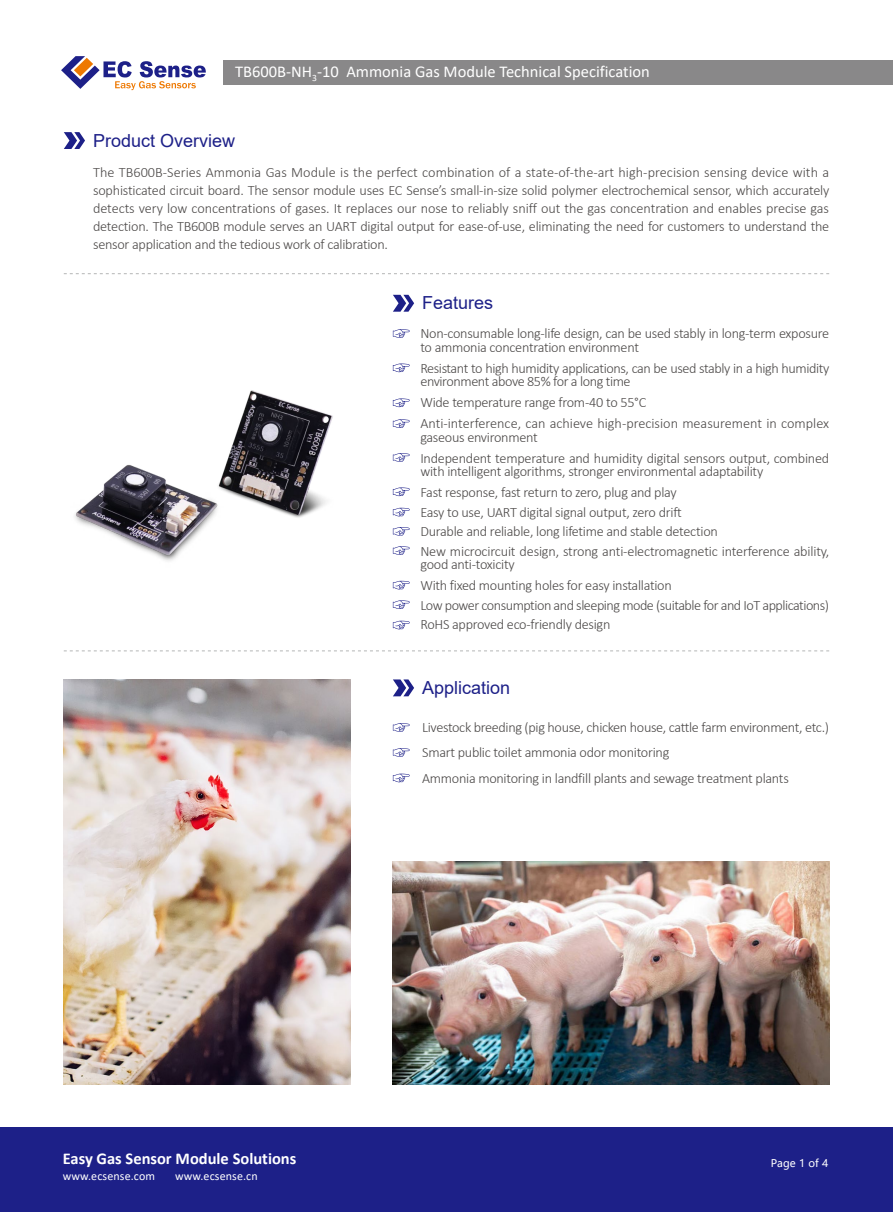
<style>
.page{position:relative;width:893px;height:1212px;background:#fff}
.page>*{position:absolute;margin:0;border:0;box-sizing:border-box;transform-origin:0 0}
.t1{font:18px "Arial";color:#1d2088}
.t2{font:16.5px "Calibri";color:#fff}
.t3{font:700 16.5px "Calibri";color:#fff}
.t4{font:300 14.25px/18px "Calibri";letter-spacing:-.02em;color:#4c4948}
.t5{font:300 14.25px/21px "Calibri";color:#4c4948}
.t6{font:12px "Calibri";letter-spacing:.01em;color:#fff}
.t7{font:10.5px "Microsoft Ya Hei";color:#fff}
</style>
<div class="page">
<div style="left:0;top:1127px;width:893px;height:85px;background:#1d2088"></div>
<div style="left:224px;top:60px;width:669px;height:24px;background:#898889"></div>
<svg style="left:61px;top:56px;width:145px;height:34px"></svg>
<svg style="left:64px;top:132px;width:21px;height:17px"></svg>
<img style="left:75px;top:390px;width:258px;height:171px">
<svg style="left:393px;top:723px;width:17px;height:9px"></svg>
<svg style="left:393px;top:748px;width:17px;height:9px"></svg>
<svg style="left:393px;top:774px;width:17px;height:8px"></svg>
<svg style="left:393px;top:679px;width:21px;height:17px"></svg>
<svg style="left:64px;top:651px;width:765px;height:1px"></svg>
<svg style="left:393px;top:295px;width:21px;height:17px"></svg>
<svg style="left:393px;top:329px;width:17px;height:9px"></svg>
<svg style="left:393px;top:363px;width:17px;height:9px"></svg>
<svg style="left:393px;top:419px;width:17px;height:9px"></svg>
<svg style="left:393px;top:398px;width:17px;height:9px"></svg>
<svg style="left:393px;top:487px;width:17px;height:9px"></svg>
<svg style="left:393px;top:453px;width:17px;height:9px"></svg>
<svg style="left:393px;top:508px;width:17px;height:8px"></svg>
<svg style="left:393px;top:527px;width:17px;height:9px"></svg>
<svg style="left:393px;top:546px;width:17px;height:9px"></svg>
<svg style="left:393px;top:581px;width:17px;height:8px"></svg>
<svg style="left:393px;top:600px;width:17px;height:9px"></svg>
<svg style="left:393px;top:621px;width:17px;height:8px"></svg>
<img style="left:64px;top:679px;width:287px;height:405px">
<img style="left:393px;top:861px;width:436px;height:223px">
<svg style="left:64px;top:273px;width:765px;height:1px"></svg>
<p class="t2" style="left:235px;top:61px;width:416px">TB600B-NH<sub>3</sub>-10 Ammonia Gas Module Technical Specification</p>
<p class="t1" style="left:93px;top:128px;width:144px">Product Overview</p>
<p class="t4" style="left:93px;top:164px;width:738px;text-align:justify">The TB600B-Series Ammonia Gas Module is the perfect combination of a state-of-the-art high-precision sensing device with a sophisticated circuit board. The sensor module uses EC Sense’s small-in-size solid polymer electrochemical sensor, which accurately detects very low concentrations of gases. It replaces our nose to reliably sniff out the gas concentration and enables precise gas detection. The TB600B module serves an UART digital output for ease-of-use, eliminating the need for customers to understand the sensor application and the tedious work of calibration.</p>
<p class="t1" style="left:422px;top:291px;width:73px">Features</p>
<p class="t4" style="left:420px;top:326px;width:410px;line-height:13.5px">Non-consumable long-life design, can be used stably in long-term exposure to ammonia concentration environment</p>
<p class="t4" style="left:420px;top:361px;width:410px;line-height:13.5px">Resistant to high humidity applications, can be used stably in a high humidity environment above 85% for a long time</p>
<p class="t5" style="left:420px;top:392px;width:410px">Wide temperature range from -40 to 55°C<br>Anti-interference, can achieve high-precision measurement in complex</p>
<p class="t4" style="left:420px;top:426px;width:410px;line-height:21px">gaseous environment<br>Independent temperature and humidity digital sensors output, combined</p>
<p class="t4" style="left:420px;top:461px;width:344px;line-height:21px">with intelligent algorithms, stronger environmental adaptability<br>Fast response, fast return to zero, plug and play</p>
<p class="t4" style="left:420px;top:502px;width:410px;line-height:19.5px">Easy to use, UART digital signal output, zero drift<br>Durable and reliable, long lifetime and stable detection<br>New microcircuit design, strong anti-electromagnetic interference ability,</p>
<p class="t4" style="left:420px;top:554px;width:253px;line-height:21px">good anti-toxicity<br>With fixed mounting holes for easy installation</p>
<p class="t4" style="left:420px;top:595px;width:410px;line-height:19.5px">Low power consumption and sleeping mode (suitable for and IoT applications)<br>RoHS approved eco-friendly design</p>
<p class="t1" style="left:422px;top:675px;width:90px">Application</p>
<p class="t4" style="left:422px;top:714px;width:408px;line-height:25.5px">Livestock breeding (pig house, chicken house, cattle farm environment, etc.)<br>Smart public toilet ammonia odor monitoring<br>Ammonia monitoring in landfill plants and sewage treatment plants</p>
<p class="t3" style="left:63px;top:1146px;width:235px">Easy Gas Sensor Module Solutions</p>
<p class="t6" style="left:63px;top:1167px;width:94px">www.ecsense.com</p>
<p class="t6" style="left:175px;top:1167px;width:84px">www.ecsense.cn</p>
<p class="t7" style="left:771px;top:1156px;width:59px">Page 1 of 4</p>
</div>
